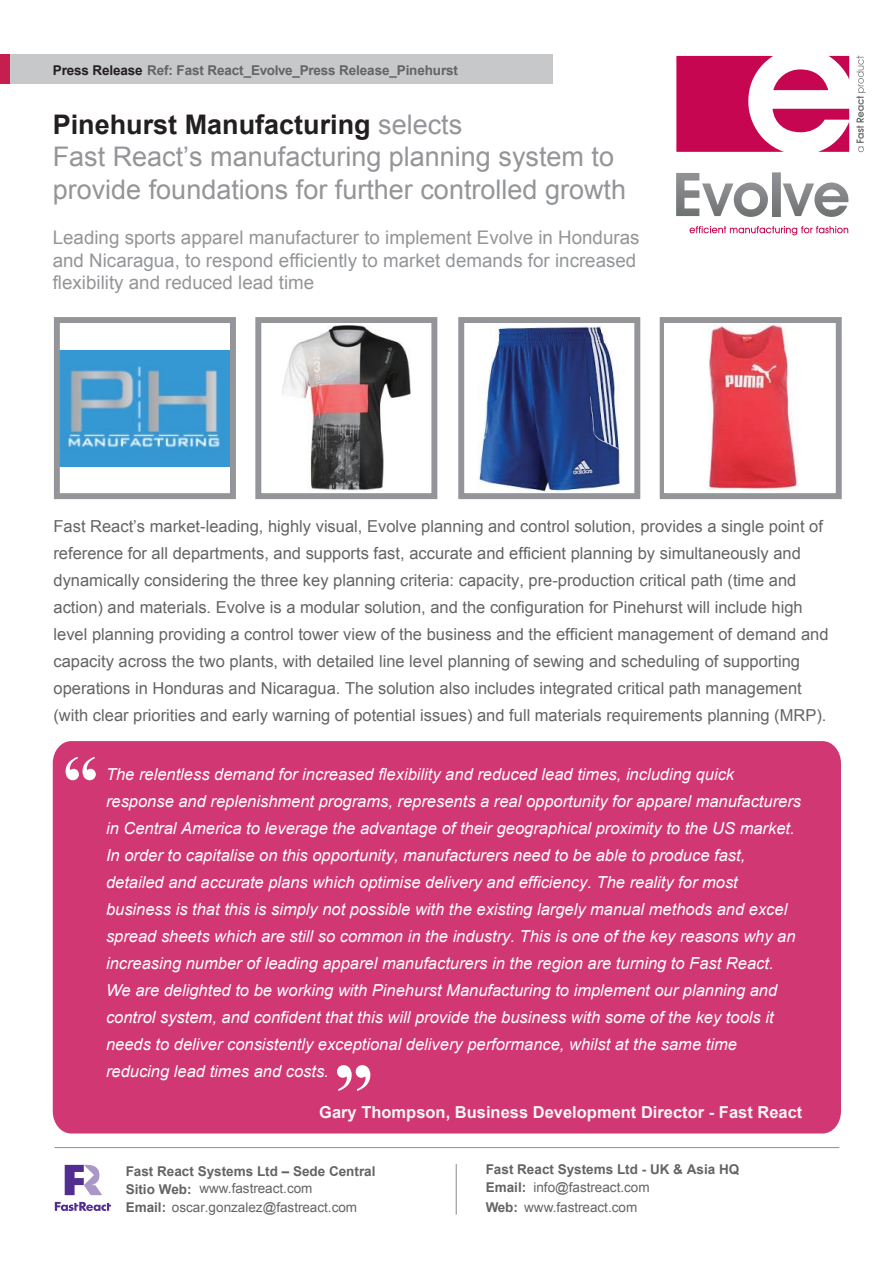
<style>
.page{position:relative;width:893px;height:1263px;background:#fff}
.page>*{position:absolute;margin:0;border:0;box-sizing:border-box;transform-origin:0 0}
.t1{font:700 79.5px "Times New Roman";color:#fff}
.t2{font:700 72px "Times New Roman";color:#fff}
.t3{font:27px/32.4px "Arial";color:#939598}
.t4{font:18.75px/22.5px "Arial";color:#939598}
.t5{font:italic 16.5px/27px "Arial";color:#fff}
.t6{font:16.5px/27px "Arial";color:#636466}
.t7{font:700 16.5px "Arial";color:#f5f5f5}
.t8{font:700 13.5px/18px "Arial";color:#636466}
.t9{font:13.5px "Arial";color:#636466}
.s1{color:#231f20}
.s2{font-weight:700;color:#231f20}
.s3{font-weight:400}
</style>
<div class="page">
<img style="left:61px;top:351px;width:168px;height:116px">
<div style="left:0;top:55px;width:552px;height:29px;background:#c7c8ca"></div>
<svg style="left:55px;top:1202px;width:56px;height:9px"></svg>
<svg style="left:65px;top:1165px;width:37px;height:30px"></svg>
<hr style="left:54px;top:1147px;width:785px;height:1px;background:#939598">
<hr style="left:456px;top:1164px;width:1px;height:51px;background:#919195">
<div style="left:0;top:55px;width:9px;height:29px;background:#c41f4e"></div>
<div style="left:255px;top:317px;width:182px;height:182px;border:6px solid #939598"></div>
<div style="left:458px;top:317px;width:182px;height:182px;border:6px solid #939598"></div>
<div style="left:660px;top:317px;width:182px;height:182px;border:6px solid #939598"></div>
<div style="left:54px;top:317px;width:182px;height:182px;border:6px solid #939598"></div>
<img style="left:676px;top:173px;width:23px;height:43px">
<img style="left:702px;top:182px;width:66px;height:35px">
<img style="left:783px;top:182px;width:65px;height:35px">
<svg style="left:676px;top:56px;width:174px;height:96px"></svg>
<svg style="left:856px;top:56px;width:10px;height:96px"></svg>
<svg style="left:690px;top:226px;width:158px;height:9px"></svg>
<div style="left:53px;top:741px;width:788px;height:392px;background:#d13773"></div>
<img style="left:665px;top:323px;width:169px;height:169px">
<img style="left:282px;top:325px;width:129px;height:166px">
<img style="left:478px;top:327px;width:142px;height:164px">
<p class="t8" style="left:53px;top:61px;width:407px"><span class="s1">Press Release</span> Ref: Fast React_Evolve_Press Release_Pinehurst</p>
<h3 class="t3" style="left:53px;top:109px;width:575px"><span class="s2">Pinehurst Manufacturing</span> selects<br>Fast React’s manufacturing planning system to provide foundations for further controlled growth</h3>
<p class="t4" style="left:53px;top:227px;width:588px">Leading sports apparel manufacturer to implement Evolve in Honduras and Nicaragua, to respond efficiently to market demands for increased flexibility and reduced lead time</p>
<p class="t6" style="left:53px;top:513px;width:777px">Fast React’s market-leading, highly visual, Evolve planning and control solution, provides a single point of reference for all departments, and supports fast, accurate and efficient planning by simultaneously and dynamically considering the three key planning criteria: capacity, pre-production critical path (time and action) and materials. Evolve is a modular solution, and the configuration for Pinehurst will include high level planning providing a control tower view of the business and the efficient management of demand and capacity across the two plants, with detailed line level planning of sewing and scheduling of supporting operations in Honduras and Nicaragua. The solution also includes integrated critical path management (with clear priorities and early warning of potential issues) and full materials requirements planning (MRP).</p>
<h2 class="t2" style="left:63px;top:732px;width:37px">“</h2>
<p class="t5" style="left:106px;top:761px;width:697px">The relentless demand for increased flexibility and reduced lead times, including quick response and replenishment programs, represents a real opportunity for apparel manufacturers in Central America to leverage the advantage of their geographical proximity to the US market.<br>In order to capitalise on this opportunity, manufacturers need to be able to produce fast, detailed and accurate plans which optimise delivery and efficiency. The reality for most business is that this is simply not possible with the existing largely manual methods and excel spread sheets which are still so common in the industry. This is one of the key reasons why an increasing number of leading apparel manufacturers in the region are turning to Fast React.<br>We are delighted to be working with Pinehurst Manufacturing to implement our planning and control system, and confident that this will provide the business with some of the key tools it needs to deliver consistently exceptional delivery performance, whilst at the same time reducing lead times and costs.</p>
<p class="t7" style="left:319px;top:1101px;width:485px">Gary Thompson, Business Development Director - Fast React</p>
<h1 class="t1" style="left:334px;top:1037px;width:41px">”</h1>
<p class="t8" style="left:126px;top:1162px;width:251px">Fast React Systems Ltd – Sede Central<br>Sitio Web:<br>Email: <span class="s3">oscar.gonzalez@fastreact.com</span></p>
<p class="t9" style="left:199px;top:1179px;width:115px">www.fastreact.com</p>
<p class="t8" style="left:486px;top:1161px;width:255px;line-height:18.6px">Fast React Systems Ltd - UK &amp; Asia HQ<br>Email: <span class="s3">info@fastreact.com<br></span>Web: <span class="s3">www.fastreact.com</span></p>
</div>
